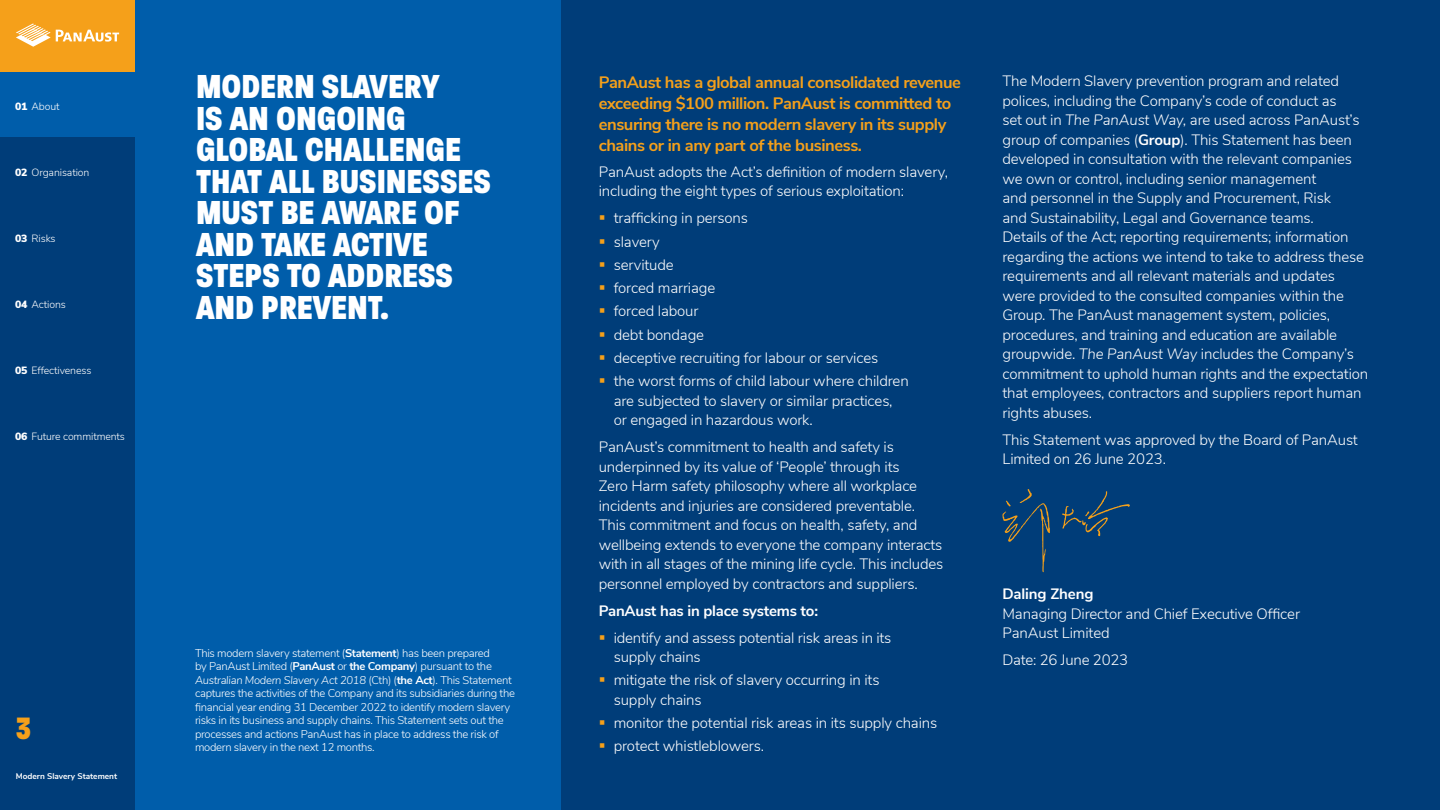
<style>
.page{position:relative;width:1440px;height:810px;background:#fff}
.page>*{position:absolute;margin:0;border:0;box-sizing:border-box;transform-origin:0 0}
.t1{font:800 36px/31.5px "Paralucent Condensed";color:#fff}
.t2{font:800 33.45px "Paralucent Condensed";color:#f5a01a}
.t3{font:700 16.5px/21px "Nunito Sans";letter-spacing:-.025em;color:#f5a01a}
.t4{font:300 15px/19.5px "Nunito Sans";letter-spacing:-.01em;color:#fff}
.t5{font:700 15px "Nunito Sans";letter-spacing:-.015em;color:#fff}
.t6{font:300 11.25px/13.5px "Nunito Sans";letter-spacing:-.025em;color:#fff}
.t7{font:300 10.5px "Nunito Sans";letter-spacing:-.01em;color:#fff}
.t8{font:700 8.25px "Nunito Sans";color:#fff}
.s1{font-weight:900}
.s2{font-weight:700}
.s3{font-style:italic}
</style>
<div class="page">
<div style="left:0;top:0;width:135px;height:810px;background:#003d79"></div>
<div style="left:0;top:71px;width:135px;height:66px;background:#005daa"></div>
<div style="left:0;top:0;width:135px;height:71px;background:#f5a01a"></div>
<svg style="left:16px;top:24px;width:103px;height:23px"></svg>
<div style="left:135px;top:0;width:426px;height:810px;background:#005daa"></div>
<div style="left:561px;top:0;width:879px;height:810px;background:#003d79"></div>
<svg style="left:1002px;top:489px;width:48px;height:83px"></svg>
<svg style="left:1062px;top:491px;width:68px;height:45px"></svg>
<p class="t7" style="left:15px;top:98px;width:46px"><span class="s1">01</span> About</p>
<p class="t7" style="left:15px;top:164px;width:76px"><span class="s1">02</span> Organisation</p>
<p class="t7" style="left:15px;top:230px;width:42px"><span class="s1">03</span> Risks</p>
<p class="t7" style="left:15px;top:296px;width:52px"><span class="s1">04</span> Actions</p>
<p class="t7" style="left:15px;top:362px;width:78px"><span class="s1">05</span> Effectiveness</p>
<p class="t7" style="left:15px;top:428px;width:111px"><span class="s1">06</span> Future commitments</p>
<h1 class="t1" style="left:196px;top:71px;width:296px">MODERN SLAVERY<br>IS AN ONGOING<br>GLOBAL CHALLENGE<br>THAT ALL BUSINESSES<br>MUST BE AWARE OF<br>AND TAKE ACTIVE<br>STEPS TO ADDRESS<br>AND PREVENT.</h1>
<h2 class="t2" style="left:16px;top:708px;width:17px">3</h2>
<p class="t8" style="left:16px;top:770px;width:103px">Modern Slavery Statement</p>
<p class="t6" style="left:195px;top:646px;width:321px">This modern slavery statement (<span class="s2">Statement</span>) has been prepared<br>by PanAust Limited (<span class="s2">PanAust</span> or <span class="s2">the Company</span>) pursuant to the <span class="s3">Australian Modern Slavery Act 2018</span> (Cth) (<span class="s2">the Act</span>). This Statement captures the activities of the Company and its subsidiaries during the financial year ending 31 December 2022 to identify modern slavery risks in its business and supply chains. This Statement sets out the processes and actions PanAust has in place to address the risk of modern slavery in the next 12 months.</p>
<p class="t3" style="left:599px;top:71px;width:364px">PanAust has a global annual consolidated revenue exceeding $100 million. PanAust is committed to ensuring there is no modern slavery in its supply chains or in any part of the business.</p>
<p class="t4" style="left:599px;top:161px;width:351px">PanAust adopts the Act’s definition of modern slavery, including the eight types of serious exploitation:</p>
<p class="t4" style="left:614px;top:206px;width:297px;line-height:23.2px">trafficking in persons<br>slavery<br>servitude<br>forced marriage<br>forced labour<br>debt bondage<br>deceptive recruiting for labour or services<br>the worst forms of child labour where children</p>
<p class="t4" style="left:614px;top:390px;width:280px">are subjected to slavery or similar practices, or engaged in hazardous work.</p>
<p class="t4" style="left:599px;top:436px;width:346px">PanAust’s commitment to health and safety is underpinned by its value of ‘People’ through its<br>Zero Harm safety philosophy where all workplace incidents and injuries are considered preventable.<br>This commitment and focus on health, safety, and wellbeing extends to everyone the company interacts with in all stages of the mining life cycle. This includes personnel employed by contractors and suppliers.</p>
<p class="t5" style="left:599px;top:599px;width:221px">PanAust has in place systems to:</p>
<p class="t4" style="left:614px;top:627px;width:279px">identify and assess potential risk areas in its supply chains</p>
<p class="t4" style="left:614px;top:669px;width:267px">mitigate the risk of slavery occurring in its supply chains</p>
<p class="t4" style="left:614px;top:710px;width:325px;line-height:23.2px">monitor the potential risk areas in its supply chains protect whistleblowers.</p>
<p class="t4" style="left:1003px;top:71px;width:367px">The Modern Slavery prevention program and related polices, including the Company’s code of conduct as<br>set out in <span class="s3">The PanAust Way,</span> are used across PanAust’s group of companies (<span class="s2">Group</span>). This Statement has been developed in consultation with the relevant companies we own or control, including senior management<br>and personnel in the Supply and Procurement, Risk<br>and Sustainability, Legal and Governance teams.<br>Details of the Act; reporting requirements; information regarding the actions we intend to take to address these requirements and all relevant materials and updates were provided to the consulted companies within the Group. The PanAust management system, policies, procedures, and training and education are available groupwide. <span class="s3">The PanAust Way</span> includes the Company’s commitment to uphold human rights and the expectation that employees, contractors and suppliers report human rights abuses.</p>
<p class="t4" style="left:1003px;top:429px;width:357px">This Statement was approved by the Board of PanAust<br>Limited on 26 June 2023.</p>
<p class="t5" style="left:1003px;top:583px;width:92px">Daling Zheng</p>
<p class="t4" style="left:1003px;top:603px;width:299px">Managing Director and Chief Executive Officer<br>PanAust Limited</p>
<p class="t4" style="left:1003px;top:650px;width:127px">Date: 26 June 2023</p>
</div>
